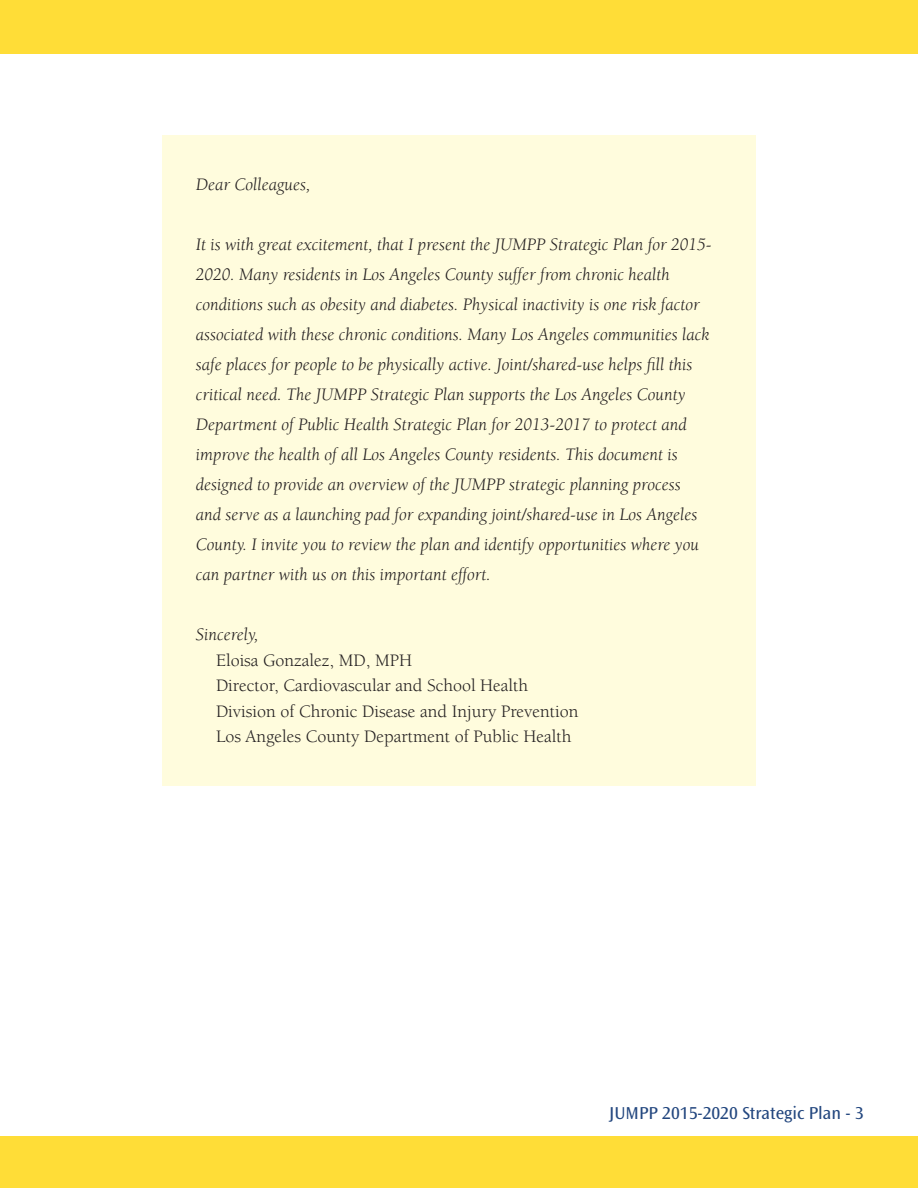
<style>
.page{position:relative;width:918px;height:1188px;background:#fff}
.page>*{position:absolute;margin:0;border:0;box-sizing:border-box;transform-origin:0 0}
.t1{font:italic 18px/30px "Berkeley Std";color:#231f20}
.t2{font:18px "Berkeley Std";color:#231f20}
.t3{font:18px "Ocean Sans Std";color:#23477f}
</style>
<div class="page">
<div style="left:0;top:1136px;width:918px;height:52px;background:#ffdd37"></div>
<div style="left:0;top:0;width:918px;height:54px;background:#ffdd37"></div>
<div style="left:162px;top:135px;width:594px;height:650px;background:#fffcdd"></div>
<p class="t1" style="left:196px;top:170px;width:116px">Dear Colleagues,</p>
<p class="t1" style="left:196px;top:230px;width:517px">It is with great excitement, that I present the JUMPP Strategic Plan for 2015- 2020. Many residents in Los Angeles County suffer from chronic health conditions such as obesity and diabetes. Physical inactivity is one risk factor associated with these chronic conditions. Many Los Angeles communities lack safe places for people to be physically active. Joint/shared-use helps fill this critical need. The JUMPP Strategic Plan supports the Los Angeles County Department of Public Health Strategic Plan for 2013-2017 to protect and improve the health of all Los Angeles County residents. This document is designed to provide an overview of the JUMPP strategic planning process<br>and serve as a launching pad for expanding joint/shared-use in Los Angeles County. I invite you to review the plan and identify opportunities where you can partner with us on this important effort.</p>
<p class="t1" style="left:196px;top:620px;width:64px">Sincerely,</p>
<p class="t2" style="left:216px;top:651px;width:198px">Eloisa Gonzalez, MD, MPH</p>
<p class="t2" style="left:216px;top:676px;width:314px">Director, Cardiovascular and School Health</p>
<p class="t2" style="left:216px;top:702px;width:364px">Division of Chronic Disease and Injury Prevention</p>
<p class="t2" style="left:216px;top:727px;width:357px">Los Angeles County Department of Public Health</p>
<p class="t3" style="left:609px;top:1103px;width:256px">JUMPP 2015-2020 Strategic Plan - 3</p>
</div>
